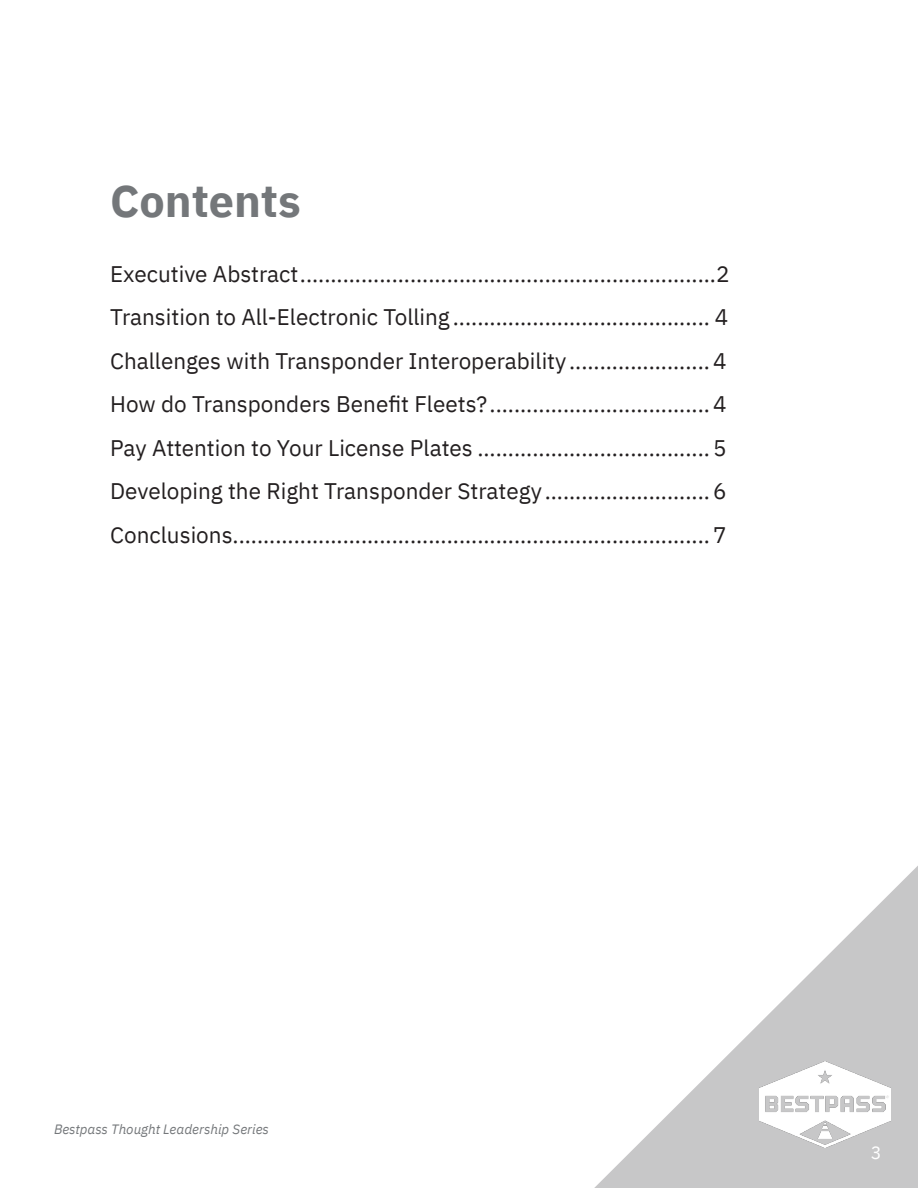
<style>
.page{position:relative;width:918px;height:1188px;background:#fff}
.page>*{position:absolute;margin:0;border:0;box-sizing:border-box;transform-origin:0 0}
.t1{font:700 45px "IBM Plex Sans";color:#74777a}
.t2{font:22.5px "IBM Plex Sans";color:#231f20}
.t3{font:18px "IBM Plex Sans";color:#fff}
.t4{font:italic 13.5px "IBM Plex Sans";color:#74777a}
</style>
<div class="page">
<svg style="left:594px;top:866px;width:324px;height:322px"></svg>
<img style="left:760px;top:1062px;width:130px;height:86px">
<p class="t1" style="left:110px;top:166px;width:192px">Contents</p>
<p class="t2" style="left:110px;top:257px;width:621px">Executive Abstract....................................................................2</p>
<p class="t2" style="left:110px;top:300px;width:620px">Transition to All-Electronic Tolling .......................................... 4</p>
<p class="t2" style="left:110px;top:344px;width:618px">Challenges with Transponder Interoperability.......................4</p>
<p class="t2" style="left:110px;top:387px;width:618px">How do Transponders Benefit Fleets?....................................4</p>
<p class="t2" style="left:110px;top:431px;width:618px">Pay Attention to Your License Plates ......................................5</p>
<p class="t2" style="left:110px;top:474px;width:618px">Developing the Right Transponder Strategy...........................6</p>
<p class="t2" style="left:110px;top:518px;width:618px">Conclusions..............................................................................7</p>
<p class="t4" style="left:54px;top:1119px;width:216px">Bestpass Thought Leadership Series</p>
<p class="t3" style="left:871px;top:1138px;width:12px">3</p>
</div>
